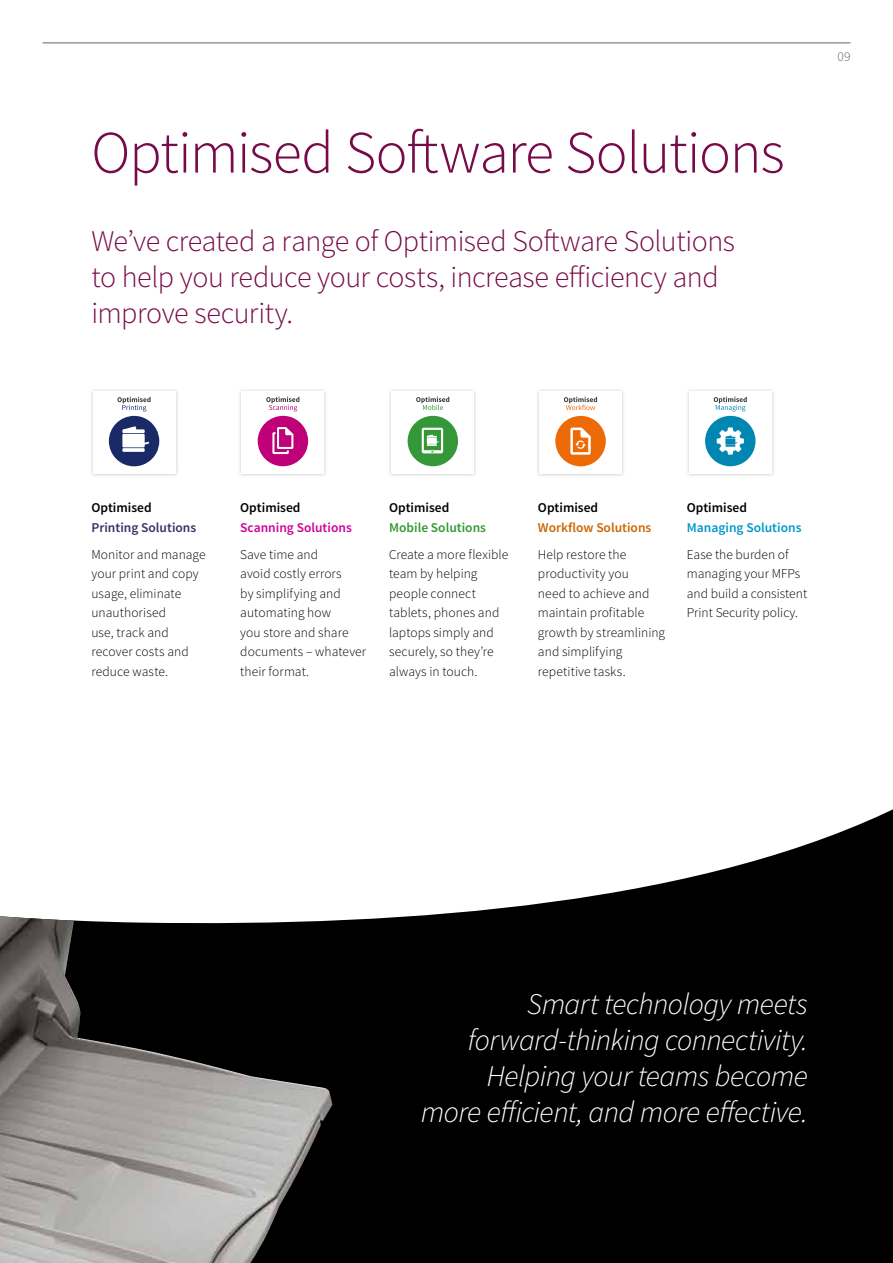
<style>
.page{position:relative;width:893px;height:1263px;background:#fff}
.page>*{position:absolute;margin:0;border:0;box-sizing:border-box;transform-origin:0 0}
.t1{font:300 60px "Source Sans Pro";letter-spacing:-.025em;color:#770a48}
.t2{font:300 30px/36px "Source Sans Pro";letter-spacing:-.015em;color:#770a48}
.t3{font:italic 300 30px/36px "Source Sans Pro";letter-spacing:-.015em;color:#fff;text-align:right}
.t4{font:300 13.5px/19.5px "Source Sans Pro";letter-spacing:.005em;color:#000}
.t5{font:600 13.5px "Source Sans Pro";color:#000}
.t6{font:600 13.5px "Source Sans Pro";color:#336}
.t7{font:600 13.5px "Source Sans Pro";color:#c09}
.t8{font:600 13.5px "Source Sans Pro";color:#c60}
.t9{font:600 13.5px "Source Sans Pro";color:#09c}
.t10{font:600 13.5px "Source Sans Pro";color:#393}
.t11{font:300 13.5px "Source Sans Pro";color:#646363}
</style>
<div class="page">
<svg style="left:332px;top:809px;width:561px;height:454px;fill:#000"></svg>
<img style="left:0;top:916px;width:332px;height:347px">
<img style="left:91px;top:390px;width:87px;height:86px">
<div style="left:93px;top:391px;width:82px;height:82px;background:#fff"></div>
<svg style="left:109px;top:397px;width:50px;height:69px"></svg>
<img style="left:239px;top:390px;width:87px;height:86px">
<div style="left:242px;top:391px;width:82px;height:82px;background:#fff"></div>
<svg style="left:258px;top:397px;width:50px;height:69px"></svg>
<img style="left:389px;top:390px;width:87px;height:86px">
<div style="left:392px;top:391px;width:82px;height:82px;background:#fff"></div>
<svg style="left:416px;top:397px;width:33px;height:13px"></svg>
<svg style="left:408px;top:416px;width:50px;height:50px"></svg>
<img style="left:537px;top:390px;width:87px;height:86px">
<div style="left:539px;top:391px;width:83px;height:82px;background:#fff"></div>
<svg style="left:564px;top:397px;width:33px;height:13px"></svg>
<svg style="left:555px;top:416px;width:51px;height:50px"></svg>
<img style="left:687px;top:390px;width:87px;height:86px">
<div style="left:689px;top:391px;width:82px;height:82px;background:#fff"></div>
<svg style="left:705px;top:397px;width:50px;height:69px"></svg>
<hr style="left:43px;top:43px;width:807px;height:1px;background:#646363">
<h1 class="t1" style="left:91px;top:116px;width:695px">Optimised Software Solutions</h1>
<h2 class="t2" style="left:91px;top:223px;width:645px">We’ve created a range of Optimised Software Solutions to help you reduce your costs, increase efficiency and improve security.</h2>
<p class="t11" style="left:837px;top:48px;width:14px">09</p>
<p class="t5" style="left:91px;top:499px;width:62px">Optimised</p>
<p class="t6" style="left:91px;top:519px;width:106px">Printing Solutions</p>
<p class="t4" style="left:91px;top:545px;width:116px">Monitor and manage your print and copy usage, eliminate unauthorised<br>use, track and recover costs and reduce waste.</p>
<p class="t5" style="left:240px;top:499px;width:62px">Optimised</p>
<p class="t7" style="left:240px;top:519px;width:113px">Scanning Solutions</p>
<p class="t4" style="left:240px;top:545px;width:127px">Save time and<br>avoid costly errors<br>by simplifying and automating how<br>you store and share documents – whatever their format.</p>
<p class="t5" style="left:389px;top:499px;width:62px">Optimised</p>
<p class="t10" style="left:389px;top:519px;width:98px">Mobile Solutions</p>
<p class="t4" style="left:389px;top:545px;width:121px">Create a more flexible team by helping people connect tablets, phones and laptops simply and securely, so they’re always in touch.</p>
<p class="t5" style="left:538px;top:499px;width:62px">Optimised</p>
<p class="t8" style="left:538px;top:519px;width:115px">Workflow Solutions</p>
<p class="t4" style="left:538px;top:545px;width:129px">Help restore the productivity you<br>need to achieve and maintain profitable growth by streamlining and simplifying repetitive tasks.</p>
<p class="t5" style="left:687px;top:499px;width:62px">Optimised</p>
<p class="t9" style="left:687px;top:519px;width:116px">Managing Solutions</p>
<p class="t4" style="left:687px;top:545px;width:122px">Ease the burden of managing your MFPs and build a consistent<br>Print Security policy.</p>
<h2 class="t3" style="left:421px;top:986px;width:389px">Smart technology meets forward-thinking connectivity.<br>Helping your teams become more efficient, and more effective.</h2>
</div>
